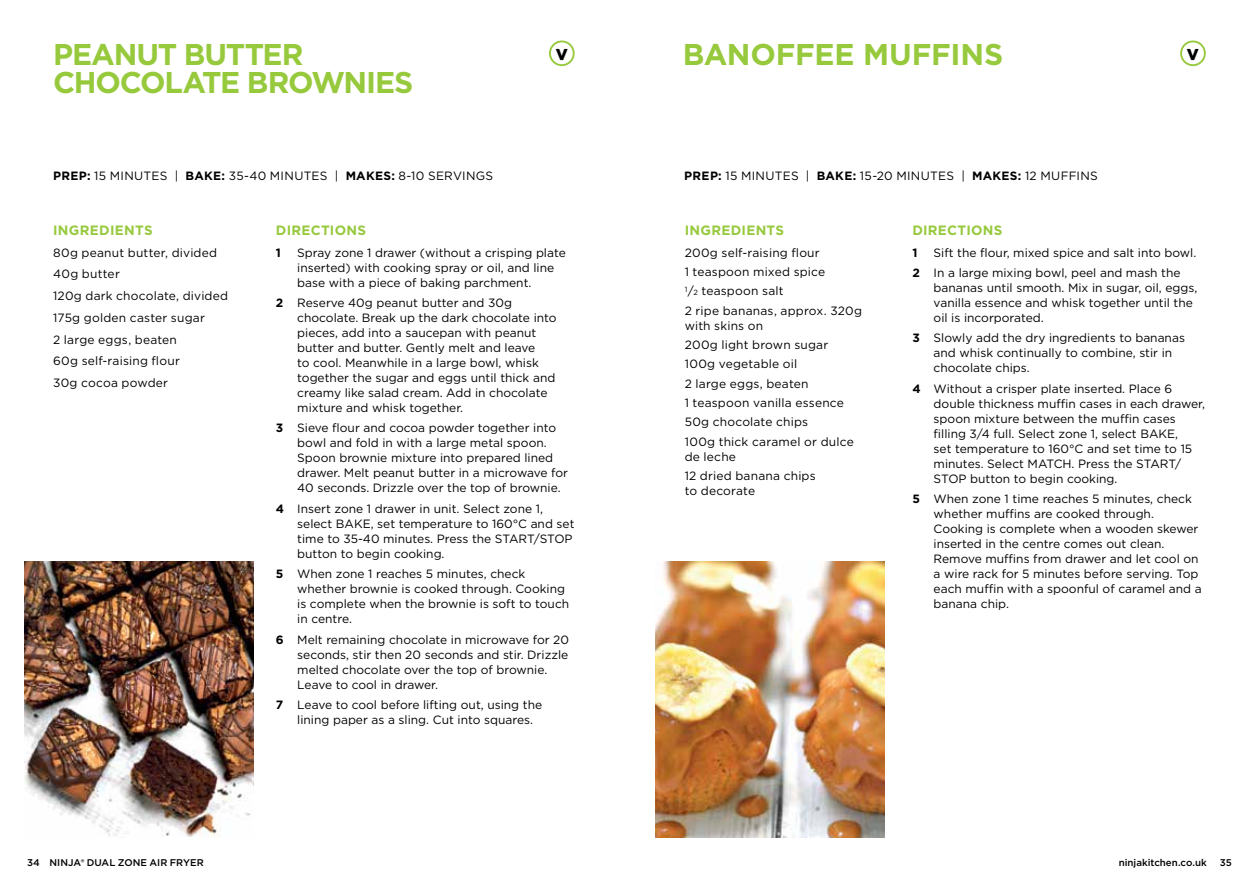
<style>
.page{position:relative;width:1259px;height:893px;background:#fff}
.page>*{position:absolute;margin:0;border:0;box-sizing:border-box;transform-origin:0 0}
.t1{font:700 30px/28.5px "Gotham";letter-spacing:-.03em;color:#97c93d}
.t2{font:700 30px "Gotham";letter-spacing:-.01em;color:#97c93d}
.t3{font:900 15.75px "Gotham";color:#000}
.t4{font:700 13.5px "Gotham";letter-spacing:.02em;color:#97c93d}
.t5{font:12px/15px "Gotham";color:#000}
.t6{font:12px "Gotham";letter-spacing:.025em;color:#000}
.t7{font:700 12px "Gotham";color:#000}
.t8{font:500 9.75px "Gotham";color:#000}
.s1{font-weight:700}
.s2{font-size:7.5px}
</style>
<div class="page">
<img style="left:24px;top:561px;width:230px;height:277px">
<img style="left:655px;top:561px;width:229px;height:277px">
<div style="left:1180px;top:41px;width:25px;height:25px;border:2px solid #97c93d;border-radius:50%"></div>
<div style="left:549px;top:41px;width:25px;height:25px;border:2px solid #97c93d;border-radius:50%"></div>
<h1 class="t1" style="left:53px;top:39px;width:362px">PEANUT BUTTER<br>CHOCOLATE BROWNIES</h1>
<p class="t6" style="left:53px;top:168px;width:441px"><span class="s1">PREP:</span> 15 MINUTES | <span class="s1">BAKE:</span> 35-40 MINUTES | <span class="s1">MAKES:</span> 8-10 SERVINGS</p>
<h1 class="t2" style="left:682px;top:34px;width:322px">BANOFFEE MUFFINS</h1>
<h2 class="t3" style="left:556px;top:44px;width:14px">V</h2>
<h2 class="t3" style="left:1187px;top:43px;width:14px">V</h2>
<p class="t6" style="left:684px;top:168px;width:415px"><span class="s1">PREP:</span> 15 MINUTES | <span class="s1">BAKE:</span> 15-20 MINUTES | <span class="s1">MAKES:</span> 12 MUFFINS</p>
<p class="t4" style="left:53px;top:221px;width:101px">INGREDIENTS</p>
<p class="t5" style="left:53px;top:241px;width:176px;line-height:21.8px">80g peanut butter, divided<br>40g butter<br>120g dark chocolate, divided<br>175g golden caster sugar<br>2 large eggs, beaten<br>60g self-raising flour<br>30g cocoa powder</p>
<p class="t4" style="left:276px;top:221px;width:91px">DIRECTIONS</p>
<p class="t7" style="left:276px;top:244px;width:7px">1</p>
<p class="t5" style="left:297px;top:245px;width:270px">Spray zone 1 drawer (without a crisping plate inserted) with cooking spray or oil, and line base with a piece of baking parchment.</p>
<p class="t5" style="left:297px;top:295px;width:261px;text-indent:-21px"><span class="s1">2</span> Reserve 40g peanut butter and 30g chocolate. Break up the dark chocolate into pieces, add into a saucepan with peanut butter and butter. Gently melt and leave<br>to cool. Meanwhile in a large bowl, whisk together the sugar and eggs until thick and creamy like salad cream. Add in chocolate mixture and whisk together.</p>
<p class="t5" style="left:297px;top:420px;width:272px;text-indent:-21px"><span class="s1">3</span> Sieve flour and cocoa powder together into bowl and fold in with a large metal spoon.<br>Spoon brownie mixture into prepared lined drawer. Melt peanut butter in a microwave for 40 seconds. Drizzle over the top of brownie.</p>
<p class="t5" style="left:297px;top:501px;width:279px;text-indent:-21px"><span class="s1">4</span> Insert zone 1 drawer in unit. Select zone 1, select BAKE, set temperature to 160°C and set time to 35-40 minutes. Press the START/STOP button to begin cooking.</p>
<p class="t5" style="left:297px;top:566px;width:273px;text-indent:-21px"><span class="s1">5</span> When zone 1 reaches 5 minutes, check whether brownie is cooked through. Cooking is complete when the brownie is soft to touch in centre.</p>
<p class="t5" style="left:297px;top:632px;width:273px;text-indent:-21px"><span class="s1">6</span> Melt remaining chocolate in microwave for 20 seconds, stir then 20 seconds and stir. Drizzle melted chocolate over the top of brownie.<br>Leave to cool in drawer.</p>
<p class="t5" style="left:297px;top:697px;width:246px;text-indent:-21px"><span class="s1">7</span> Leave to cool before lifting out, using the lining paper as a sling. Cut into squares.</p>
<p class="t4" style="left:685px;top:221px;width:101px">INGREDIENTS</p>
<p class="t5" style="left:684px;top:242px;width:179px;line-height:19.4px">200g self-raising flour<br>1 teaspoon mixed spice<br><sup>1</sup>/<span class="s2">2</span> teaspoon salt<br>2 ripe bananas, approx. 320g</p>
<p class="t5" style="left:684px;top:315px;width:171px;line-height:19.4px">with skins on<br>200g light brown sugar<br>100g vegetable oil<br>2 large eggs, beaten<br>1 teaspoon vanilla essence<br>50g chocolate chips<br>100g thick caramel or dulce</p>
<p class="t5" style="left:684px;top:446px;width:132px;line-height:19.4px">de leche<br>12 dried banana chips</p>
<p class="t5" style="left:684px;top:483px;width:72px">to decorate</p>
<p class="t4" style="left:912px;top:221px;width:91px">DIRECTIONS</p>
<p class="t7" style="left:912px;top:244px;width:7px">1</p>
<p class="t5" style="left:912px;top:242px;width:285px;line-height:20.4px;text-indent:21px">Sift the flour, mixed spice and salt into bowl.<br><span class="s1">2</span> In a large mixing bowl, peel and mash the</p>
<p class="t5" style="left:933px;top:280px;width:265px">bananas until smooth. Mix in sugar, oil, eggs, vanilla essence and whisk together until the oil is incorporated.</p>
<p class="t5" style="left:933px;top:330px;width:253px;text-indent:-21px"><span class="s1">3</span> Slowly add the dry ingredients to bananas and whisk continually to combine, stir in chocolate chips.</p>
<p class="t5" style="left:933px;top:381px;width:273px;text-indent:-21px"><span class="s1">4</span> Without a crisper plate inserted. Place 6 double thickness muffin cases in each drawer, spoon mixture between the muffin cases filling 3/4 full. Select zone 1, select BAKE,<br>set temperature to 160°C and set time to 15 minutes. Select MATCH. Press the START/ STOP button to begin cooking.</p>
<p class="t5" style="left:933px;top:491px;width:270px;text-indent:-21px"><span class="s1">5</span> When zone 1 time reaches 5 minutes, check whether muffins are cooked through.<br>Cooking is complete when a wooden skewer inserted in the centre comes out clean.<br>Remove muffins from drawer and let cool on a wire rack for 5 minutes before serving. Top each muffin with a spoonful of caramel and a banana chip.</p>
<p class="t8" style="left:27px;top:856px;width:178px">34 NINJA® DUAL ZONE AIR FRYER</p>
<p class="t8" style="left:1118px;top:856px;width:90px">ninjakitchen.co.uk</p>
<p class="t8" style="left:1220px;top:856px;width:14px">35</p>
</div>
